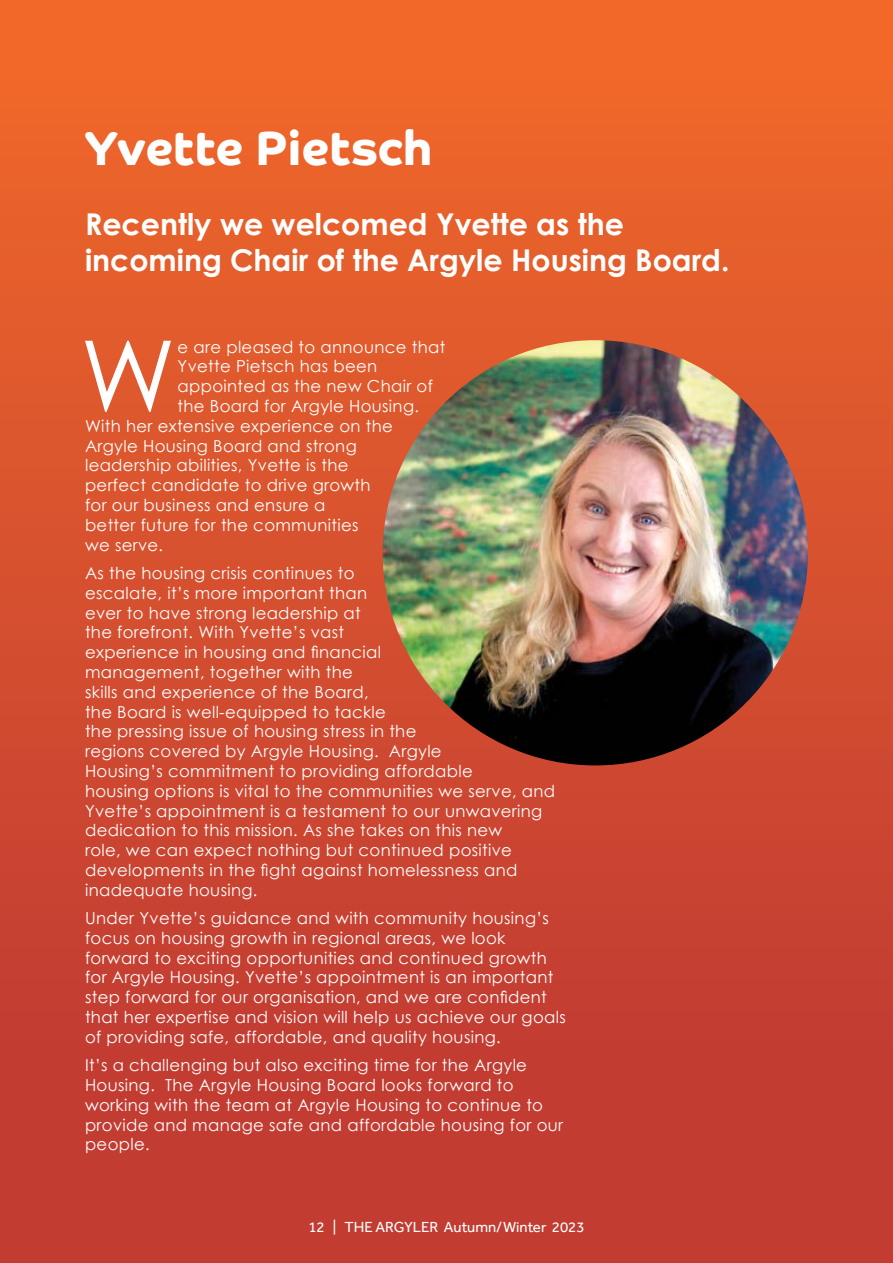
<style>
.page{position:relative;width:893px;height:1263px;background:#fff}
.page>*{position:absolute;margin:0;border:0;box-sizing:border-box;transform-origin:0 0}
.t1{font:99.15px "Century Gothic";color:#fff}
.t2{font:700 48px "Co Headline";letter-spacing:.01em;color:#fff}
.t3{font:700 30px/36px "Century Gothic";color:#fff}
.t4{font:16.5px/19.8px "Century Gothic";letter-spacing:.02em;color:#fff}
.t5{font:15px "Effra";color:#fff}
</style>
<div class="page">
<div style="left:0;top:0;width:893px;height:1263px;background:linear-gradient(to bottom,#f0692a,#ba3534)"></div>
<img style="left:383px;top:340px;width:425px;height:425px;border-radius:213px">
<h2 class="t2" style="left:85px;top:120px;width:349px">Yvette Pietsch</h2>
<h3 class="t3" style="left:85px;top:205px;width:646px">Recently we welcomed Yvette as the incoming Chair of the Argyle Housing Board.</h3>
<h1 class="t1" style="left:80px;top:307px;width:97px">W</h1>
<p class="t4" style="left:178px;top:336px;width:269px">e are pleased to announce that</p>
<p class="t4" style="left:178px;top:356px;width:201px">Yvette Pietsch has been</p>
<p class="t4" style="left:178px;top:376px;width:257px">appointed as the new Chair of</p>
<p class="t4" style="left:178px;top:396px;width:243px">the Board for Argyle Housing.</p>
<p class="t4" style="left:85px;top:416px;width:309px">With her extensive experience on the</p>
<p class="t4" style="left:85px;top:435px;width:273px">Argyle Housing Board and strong</p>
<p class="t4" style="left:85px;top:455px;width:265px">leadership abilities, Yvette is the</p>
<p class="t4" style="left:85px;top:475px;width:287px">perfect candidate to drive growth</p>
<p class="t4" style="left:85px;top:495px;width:242px">for our business and ensure a</p>
<p class="t4" style="left:85px;top:515px;width:275px">better future for the communities</p>
<p class="t4" style="left:85px;top:534px;width:80px">we serve.</p>
<p class="t4" style="left:85px;top:563px;width:472px">As the housing crisis continues to<br>escalate, it’s more important than<br>ever to have strong leadership at<br>the forefront. With Yvette’s vast<br>experience in housing and financial<br>management, together with the<br>skills and experience of the Board,<br>the Board is well-equipped to tackle<br>the pressing issue of housing stress in the<br>regions covered by Argyle Housing. Argyle<br>Housing’s commitment to providing affordable<br>housing options is vital to the communities we serve, and Yvette’s appointment is a testament to our unwavering dedication to this mission. As she takes on this new<br>role, we can expect nothing but continued positive developments in the fight against homelessness and inadequate housing.</p>
<p class="t4" style="left:85px;top:908px;width:482px">Under Yvette’s guidance and with community housing’s focus on housing growth in regional areas, we look forward to exciting opportunities and continued growth for Argyle Housing. Yvette’s appointment is an important step forward for our organisation, and we are confident that her expertise and vision will help us achieve our goals of providing safe, affordable, and quality housing.</p>
<p class="t4" style="left:85px;top:1055px;width:480px">It’s a challenging but also exciting time for the Argyle Housing. The Argyle Housing Board looks forward to working with the team at Argyle Housing to continue to provide and manage safe and affordable housing for our people.</p>
<p class="t5" style="left:308px;top:1218px;width:278px">12 | THE ARGYLER Autumn/Winter 2023</p>
</div>
